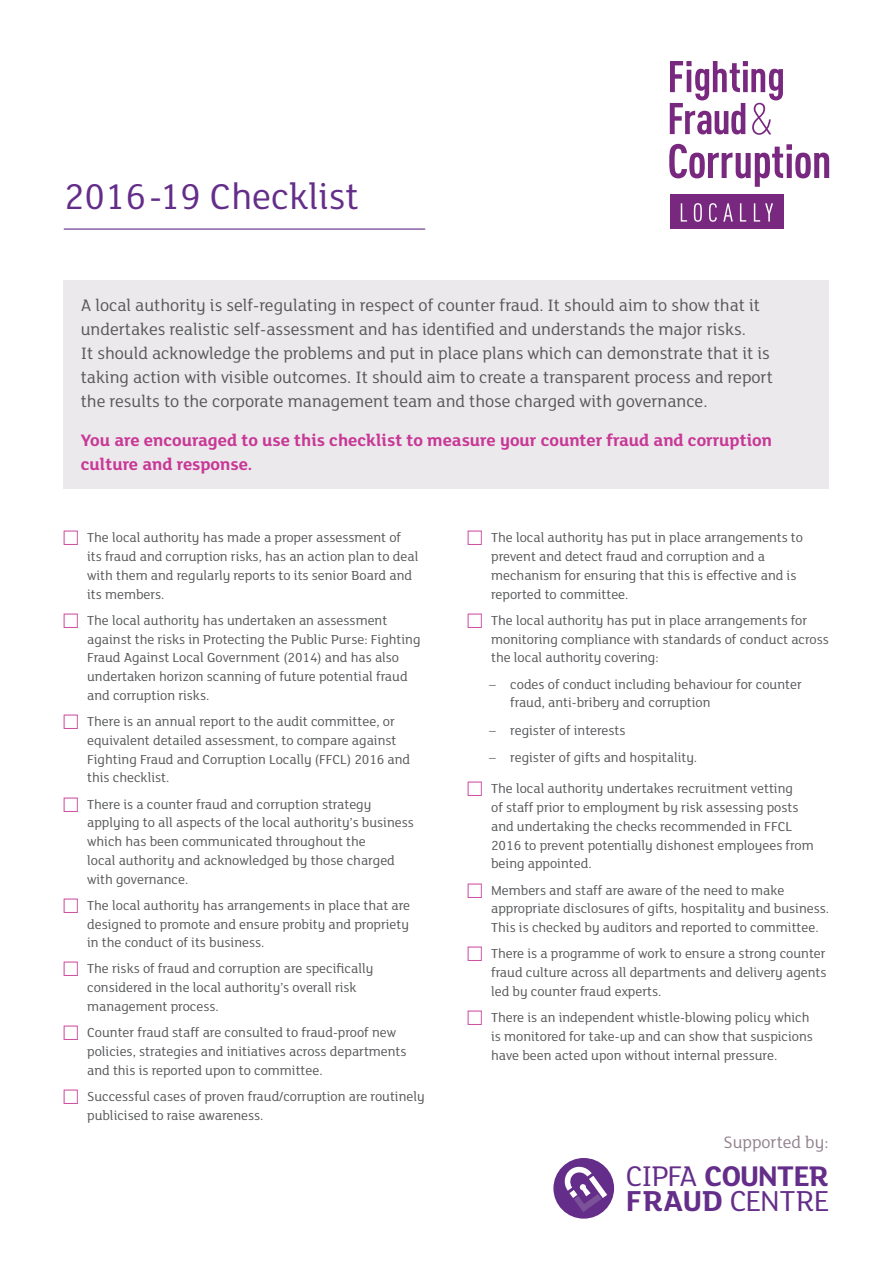
<style>
.page{position:relative;width:893px;height:1263px;background:#fff}
.page>*{position:absolute;margin:0;border:0;box-sizing:border-box;transform-origin:0 0}
.Heading_26_24{font:39px "FS Lola";color:#642d89}
.t1{font:31.5px "FS Lola";letter-spacing:-.02em;color:#642d89}
.t2{font:700 30.9px "FS Lola";letter-spacing:-.02em;color:#642d89}
.Intro_12_16_Reg{font:18px/24px "FS Lola";color:#57585a}
.Intro_12_16_Reg-2{font:700 18px/24px "FS Lola";color:#c83896}
.Heading_30_28{font:18px "FS Lola";color:#92828d}
.Body_Copy_9_5_12_5{font:14.25px/18.8px "FS Lola";color:#57585a}
.s1{font-size:13.5px}
.s2{font-weight:400}
.s3{font-weight:700}
</style>
<div class="page">
<svg style="left:669px;top:144px;width:160px;height:43px"></svg>
<svg style="left:670px;top:61px;width:113px;height:74px"></svg>
<div style="left:670px;top:195px;width:113px;height:34px;background:#78287e"></div>
<svg style="left:681px;top:203px;width:6px;height:19px"></svg>
<svg style="left:694px;top:203px;width:8px;height:19px"></svg>
<svg style="left:709px;top:203px;width:8px;height:19px"></svg>
<svg style="left:723px;top:203px;width:10px;height:19px"></svg>
<svg style="left:740px;top:203px;width:6px;height:19px"></svg>
<svg style="left:754px;top:203px;width:19px;height:19px"></svg>
<hr style="left:64px;top:228px;width:361px;height:2px;background:#642d89">
<div style="left:64px;top:281px;width:765px;height:208px;background:#ece9ec"></div>
<div style="left:553px;top:1158px;width:61px;height:60px;background:#642d89;border-radius:50%"></div>
<svg style="left:563px;top:1165px;width:44px;height:47px"></svg>
<p class="Heading_26_24" style="left:64px;top:171px;width:296px">2016-19 Checklist</p>
<p class="Intro_12_16_Reg" style="left:81px;top:292px;width:693px">A local authority is self-regulating in respect of counter fraud. It should aim to show that it undertakes realistic self-assessment and has identified and understands the major risks.<br>It should acknowledge the problems and put in place plans which can demonstrate that it is taking action with visible outcomes. It should aim to create a transparent process and report the results to the corporate management team and those charged with governance.</p>
<p class="Intro_12_16_Reg-2" style="left:81px;top:427px;width:693px">You are encouraged to use this checklist to measure your counter fraud and corruption culture and response.</p>
<p class="Body_Copy_9_5_12_5" style="left:87px;top:528px;width:333px">The local authority has made a proper assessment of its fraud and corruption risks, has an action plan to deal with them and regularly reports to its senior Board and its members.</p>
<p class="Body_Copy_9_5_12_5" style="left:87px;top:610px;width:335px">The local authority has undertaken an assessment against the risks in Protecting the Public Purse: Fighting Fraud Against Local Government (2014) and has also undertaken horizon scanning of future potential fraud and corruption risks.</p>
<p class="Body_Copy_9_5_12_5" style="left:87px;top:711px;width:325px">There is an annual report to the audit committee, or equivalent detailed assessment, to compare against Fighting Fraud and Corruption Locally (FFCL) 2016 and this checklist.</p>
<p class="Body_Copy_9_5_12_5" style="left:87px;top:794px;width:328px">There is a counter fraud and corruption strategy applying to all aspects of the local authority’s business which has been communicated throughout the<br>local authority and acknowledged by those charged with governance.</p>
<p class="Body_Copy_9_5_12_5" style="left:87px;top:895px;width:324px;text-align:justify">The local authority has arrangements in place that are designed to promote and ensure probity and propriety in the conduct of its business.</p>
<p class="Body_Copy_9_5_12_5" style="left:87px;top:959px;width:288px">The risks of fraud and corruption are specifically considered in the local authority’s overall risk management process.</p>
<p class="Body_Copy_9_5_12_5" style="left:87px;top:1022px;width:321px">Counter fraud staff are consulted to fraud-proof new policies, strategies and initiatives across departments and this is reported upon to committee.</p>
<p class="Body_Copy_9_5_12_5" style="left:87px;top:1086px;width:339px">Successful cases of proven fraud/corruption are routinely publicised to raise awareness.</p>
<p class="Body_Copy_9_5_12_5" style="left:491px;top:528px;width:313px">The local authority has put in place arrangements to prevent and detect fraud and corruption and a mechanism for ensuring that this is effective and is reported to committee.</p>
<p class="Body_Copy_9_5_12_5" style="left:491px;top:610px;width:339px">The local authority has put in place arrangements for monitoring compliance with standards of conduct across the local authority covering:</p>
<p class="Body_Copy_9_5_12_5" style="left:510px;top:674px;width:293px;text-indent:-21px"><span class="s1">–</span> codes of conduct including behaviour for counter fraud, anti-bribery and corruption</p>
<p class="Body_Copy_9_5_12_5" style="left:489px;top:720px;width:138px"><span class="s1">–</span> register of interests</p>
<p class="Body_Copy_9_5_12_5" style="left:489px;top:747px;width:210px"><span class="s1">–</span> register of gifts and hospitality.</p>
<p class="Body_Copy_9_5_12_5" style="left:491px;top:779px;width:324px">The local authority undertakes recruitment vetting<br>of staff prior to employment by risk assessing posts and undertaking the checks recommended in FFCL 2016 to prevent potentially dishonest employees from being appointed.</p>
<p class="Body_Copy_9_5_12_5" style="left:491px;top:880px;width:340px">Members and staff are aware of the need to make appropriate disclosures of gifts, hospitality and business.<br>This is checked by auditors and reported to committee.</p>
<p class="Body_Copy_9_5_12_5" style="left:491px;top:944px;width:337px;text-align:justify">There is a programme of work to ensure a strong counter fraud culture across all departments and delivery agents led by counter fraud experts.</p>
<p class="Body_Copy_9_5_12_5" style="left:491px;top:1007px;width:323px">There is an independent whistle-blowing policy which is monitored for take-up and can show that suspicions have been acted upon without internal pressure.</p>
<p class="Heading_30_28" style="left:723px;top:1130px;width:106px">Supported by:</p>
<p class="t2" style="left:626px;top:1155px;width:204px"><span class="s2">CIPFA</span> COUNTER</p>
<p class="t1" style="left:626px;top:1179px;width:205px"><span class="s3">FRAUD</span> CENTRE</p>
</div>
